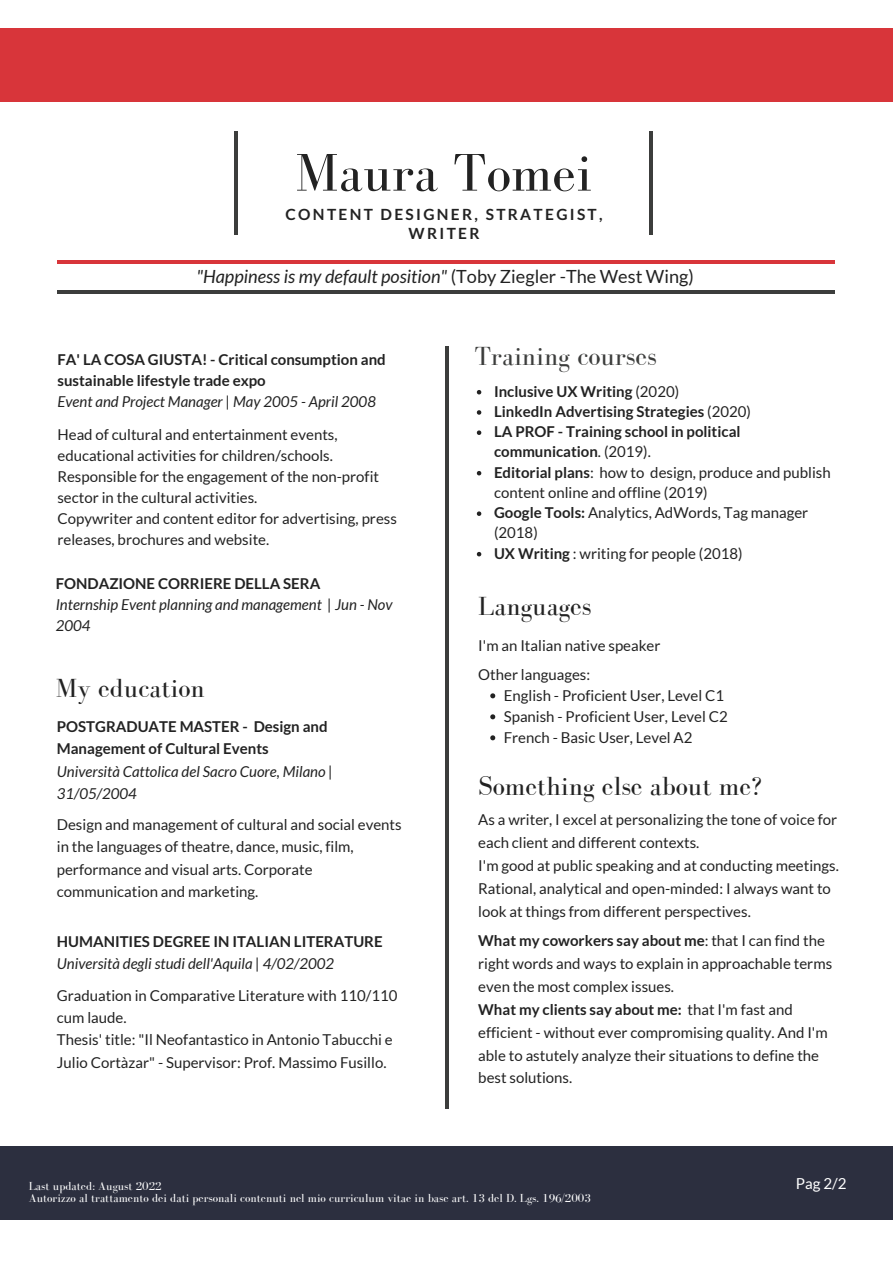
<style>
.page{position:relative;width:893px;height:1264px;background:#fff}
.page>*{position:absolute;margin:0;border:0;box-sizing:border-box;transform-origin:0 0}
.t1{font:54.45px "Bodoni FLF";color:#222}
.t2{font:27px "Bodoni FLF";color:#222}
.t3{font:27px "Bodoni FLF";color:#3c3d3c}
.t4{font:italic 18.15px "Lato";color:#222}
.t5{font:700 15.45px/18.6px "Lato";letter-spacing:.15em;color:#222;text-align:center}
.t6{font:15.15px "Lato";color:#fff}
.t7{font:15px/22.8px "Lato";color:#222}
.t8{font:700 15px/21px "Lato";color:#222}
.t9{font:italic 15px/22px "Lato";color:#222}
.t10{font:12px/12px "Bodoni FLF";color:#fff}
.s1{font-style:normal}
.s2{font-weight:700}
</style>
<div class="page">
<div style="left:0;top:28px;width:892px;height:73px;background:#d8353a"></div>
<div style="left:0;top:1146px;width:892px;height:73px;background:#2c2f3f"></div>
<hr style="left:445px;top:346px;width:3px;height:762px;background:#3c3d3c">
<svg style="left:477px;top:390px;width:4px;height:4px"></svg>
<svg style="left:477px;top:410px;width:4px;height:5px"></svg>
<svg style="left:477px;top:430px;width:4px;height:5px"></svg>
<svg style="left:477px;top:471px;width:4px;height:4px"></svg>
<svg style="left:477px;top:511px;width:4px;height:5px"></svg>
<svg style="left:477px;top:552px;width:4px;height:4px"></svg>
<hr style="left:234px;top:131px;width:4px;height:103px;background:#3c3d3c">
<hr style="left:649px;top:131px;width:3px;height:103px;background:#3c3d3c">
<hr style="left:57px;top:260px;width:777px;height:3px;background:#d8353a">
<hr style="left:57px;top:291px;width:777px;height:3px;background:#3c3d3c">
<svg style="left:490px;top:693px;width:5px;height:5px"></svg>
<svg style="left:490px;top:714px;width:5px;height:5px"></svg>
<svg style="left:490px;top:735px;width:5px;height:5px"></svg>
<h1 class="t1" style="left:295px;top:143px;width:298px">Maura Tomei</h1>
<p class="t5" style="left:285px;top:205px;width:318px">CONTENT DESIGNER, STRATEGIST,<br>WRITER</p>
<p class="t4" style="left:196px;top:265px;width:499px">"Happiness is my default position" <span class="s1">(Toby Ziegler -The West Wing)</span></p>
<p class="t8" style="left:57px;top:348px;width:330px">FA' LA COSA GIUSTA! - Critical consumption and sustainable lifestyle trade expo</p>
<p class="t9" style="left:57px;top:390px;width:320px">Event and Project Manager | May 2005 - April 2008</p>
<p class="t7" style="left:57px;top:423px;width:341px;line-height:21px">Head of cultural and entertainment events, educational activities for children/schools.<br>Responsible for the engagement of the non-profit sector in the cultural activities.<br>Copywriter and content editor for advertising, press releases, brochures and website.</p>
<p class="t8" style="left:56px;top:572px;width:266px">FONDAZIONE CORRIERE DELLA SERA</p>
<p class="t9" style="left:56px;top:593px;width:338px;line-height:21px">Internship Event planning and management | Jun - Nov<br>2004</p>
<h2 class="t2" style="left:56px;top:673px;width:151px">My education</h2>
<p class="t8" style="left:57px;top:714px;width:272px;line-height:22.5px">POSTGRADUATE MASTER - Design and<br>Management of Cultural Events</p>
<p class="t9" style="left:57px;top:759px;width:278px">Università Cattolica del Sacro Cuore, Milano |<br>31/05/2004</p>
<p class="t7" style="left:57px;top:812px;width:346px">Design and management of cultural and social events in the languages of theatre, dance, music, film, performance and visual arts. Corporate communication and marketing.</p>
<p class="t8" style="left:57px;top:930px;width:327px">HUMANITIES DEGREE IN ITALIAN LITERATURE</p>
<p class="t9" style="left:57px;top:952px;width:279px">Università degli studi dell'Aquila | 4/02/2002</p>
<p class="t7" style="left:57px;top:983px;width:342px">Graduation in Comparative Literature with 110/110 cum laude.<br>Thesis' title: "Il Neofantastico in Antonio Tabucchi e Julio Cortàzar" - Supervisor: Prof. Massimo Fusillo.</p>
<h2 class="t3" style="left:474px;top:342px;width:184px">Training courses</h2>
<p class="t7" style="left:494px;top:381px;width:338px;line-height:20.2px"><span class="s2">Inclusive UX Writing</span> (2020)<br><span class="s2">LinkedIn Advertising Strategies</span> (2020)<br><span class="s2">LA PROF - Training school in political communication</span>. (2019).<br><span class="s2">Editorial plans</span>: how to design, produce and publish content online and offline (2019)<br><span class="s2">Google Tools:</span> Analytics, AdWords, Tag manager (2018)<br><span class="s2">UX Writing</span> : writing for people (2018)</p>
<h2 class="t2" style="left:478px;top:591px;width:115px">Languages</h2>
<p class="t7" style="left:478px;top:630px;width:184px;line-height:29px">I'm an Italian native speaker<br>Other languages:</p>
<p class="t7" style="left:503px;top:684px;width:225px;line-height:21px">English - Proficient User, Level C1<br>Spanish - Proficient User, Level C2<br>French - Basic User, Level A2</p>
<h2 class="t2" style="left:478px;top:771px;width:285px">Something else about me?</h2>
<p class="t7" style="left:478px;top:808px;width:362px">As a writer, I excel at personalizing the tone of voice for each client and different contexts.<br>I'm good at public speaking and at conducting meetings.<br>Rational, analytical and open-minded: I always want to look at things from different perspectives.</p>
<p class="t7" style="left:478px;top:929px;width:355px"><span class="s2">What my coworkers say about me</span>: that I can find the right words and ways to explain in approachable terms even the most complex issues.<br><span class="s2">What my clients say about me:</span> that I'm fast and efficient - without ever compromising quality. And I'm able to astutely analyze their situations to define the best solutions.</p>
<p class="t10" style="left:29px;top:1179px;width:563px">Last updated: August 2022<br>Autorizzo al trattamento dei dati personali contenuti nel mio curriculum vitae in base art. 13 del D. Lgs. 196/2003</p>
<p class="t6" style="left:795px;top:1173px;width:52px">Pag 2/2</p>
</div>
